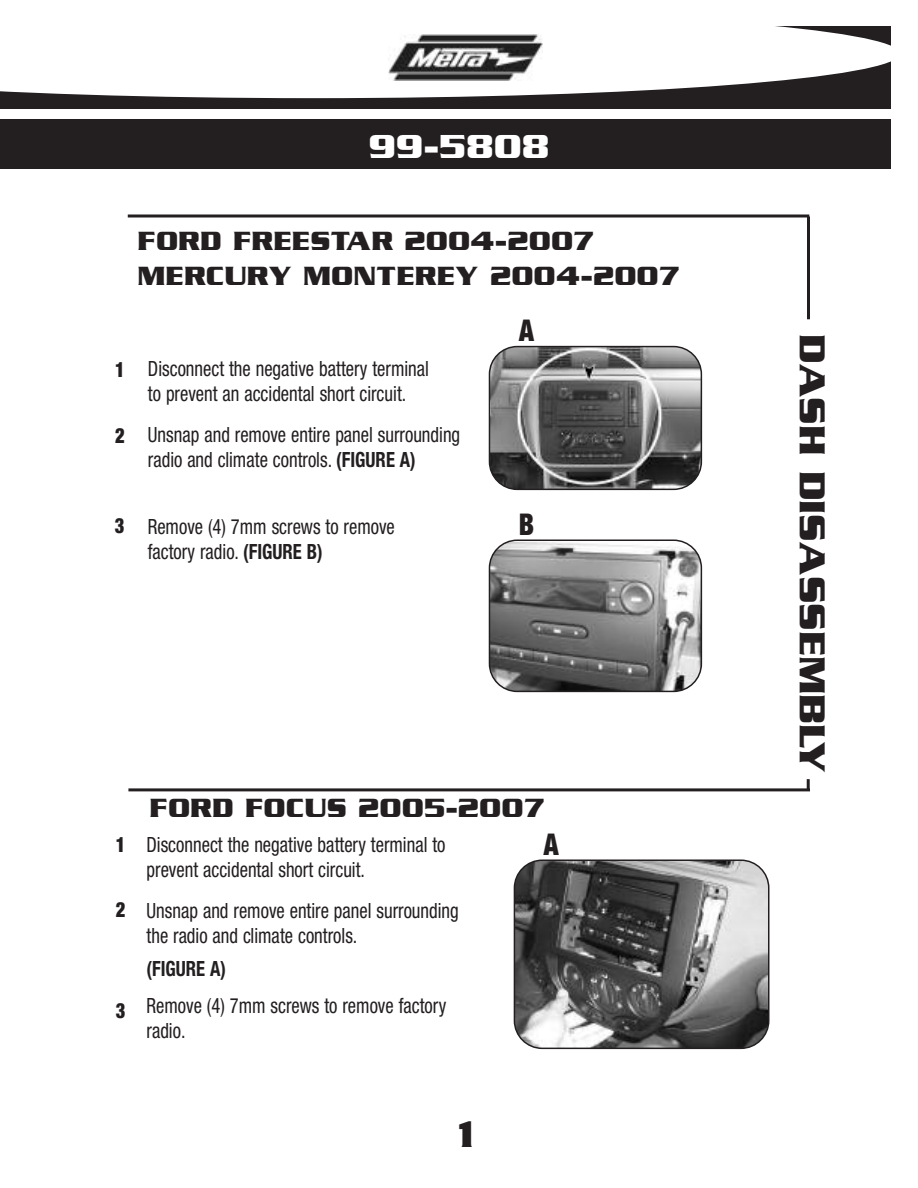
<style>
.page{position:relative;width:918px;height:1188px;background:#fff}
.page>*{position:absolute;margin:0;border:0;box-sizing:border-box;transform-origin:0 0}
.t1{font:700 40.2px "Serpentine ICG";color:#231f20;scale:.87 1}
.t2{font:700 39px "Serpentine ICG";color:#231f20}
.t3{font:700 36px "Serpentine ICG";color:#fff}
.t4{font:900 condensed 30px "Helvetica Neue";color:#231f20;scale:.89 1}
.t5{font:700 28.5px/34.2px "Serpentine ICG";color:#231f20}
.t6{font:condensed 21px/25.2px "Helvetica Neue";color:#231f20;scale:.89 1}
.t7{font:700 condensed 21px "Helvetica Neue";color:#231f20;scale:.89 1}
.t8{font:900 condensed 21px "Helvetica Neue";color:#231f20;scale:.89 1}
.s1{font-weight:700}
</style>
<div class="page">
<div style="left:0;top:26px;width:891px;height:82px;background:#231f20"></div>
<svg style="left:0;top:26px;width:891px;height:72px;background:#e4e3e3"></svg>
<div style="left:373px;top:24px;width:189px;height:59px;background:#fff"></div>
<img style="left:389px;top:35px;width:154px;height:45px">
<div style="left:0;top:120px;width:891px;height:49px;background:#231f20"></div>
<svg style="left:128px;top:214px;width:681px;height:4px;background:#595657"></svg>
<hr style="left:807px;top:217px;width:3px;height:102px;background:#231f20">
<svg style="left:489px;top:346px;width:213px;height:144px;background:#717171"></svg>
<svg style="left:489px;top:539px;width:213px;height:153px;background:#878787"></svg>
<svg style="left:514px;top:859px;width:256px;height:190px;background:#6f6e6e"></svg>
<hr style="left:128px;top:788px;width:682px;height:3px;background:#231f20">
<svg style="left:807px;top:779px;width:3px;height:10px"></svg>
<h3 class="t3" style="left:368px;top:124px;width:183px">99-5808</h3>
<h3 class="t5" style="left:138px;top:223px;width:544px">FORD FREESTAR 2004-2007<br>MERCURY MONTEREY 2004-2007</h3>
<p class="t8" style="left:115px;top:362px;width:12px">1</p>
<p class="t8" style="left:115px;top:428px;width:12px">2</p>
<p class="t8" style="left:115px;top:518px;width:12px">3</p>
<p class="t6" style="left:148px;top:358px;width:317px">Disconnect the negative battery terminal to prevent an accidental short circuit.</p>
<p class="t6" style="left:148px;top:424px;width:352px">Unsnap and remove entire panel surrounding radio and climate controls. <span class="s1">(FIGURE A)</span></p>
<p class="t6" style="left:148px;top:516px;width:279px">Remove (4) 7mm screws to remove factory radio. <span class="s1">(FIGURE B)</span></p>
<h3 class="t4" style="left:519px;top:320px;width:18px">A</h3>
<h3 class="t4" style="left:519px;top:513px;width:19px">B</h3>
<h2 class="t2" style="left:836px;top:334px;width:441px;rotate:90deg">DASH DISASSEMBLY</h2>
<h3 class="t5" style="left:150px;top:790px;width:397px">FORD FOCUS 2005-2007</h3>
<p class="t8" style="left:116px;top:837px;width:12px">1</p>
<p class="t6" style="left:147px;top:834px;width:337px">Disconnect the negative battery terminal to prevent accidental short circuit.</p>
<h3 class="t4" style="left:544px;top:833px;width:18px">A</h3>
<p class="t8" style="left:116px;top:902px;width:12px">2</p>
<p class="t6" style="left:147px;top:900px;width:352px">Unsnap and remove entire panel surrounding the radio and climate controls.</p>
<p class="t7" style="left:147px;top:961px;width:91px">(FIGURE A)</p>
<p class="t8" style="left:116px;top:1003px;width:12px">3</p>
<p class="t6" style="left:147px;top:995px;width:338px">Remove (4) 7mm screws to remove factory radio.</p>
<h1 class="t1" style="left:458px;top:1110px;width:19px">1</h1>
</div>
